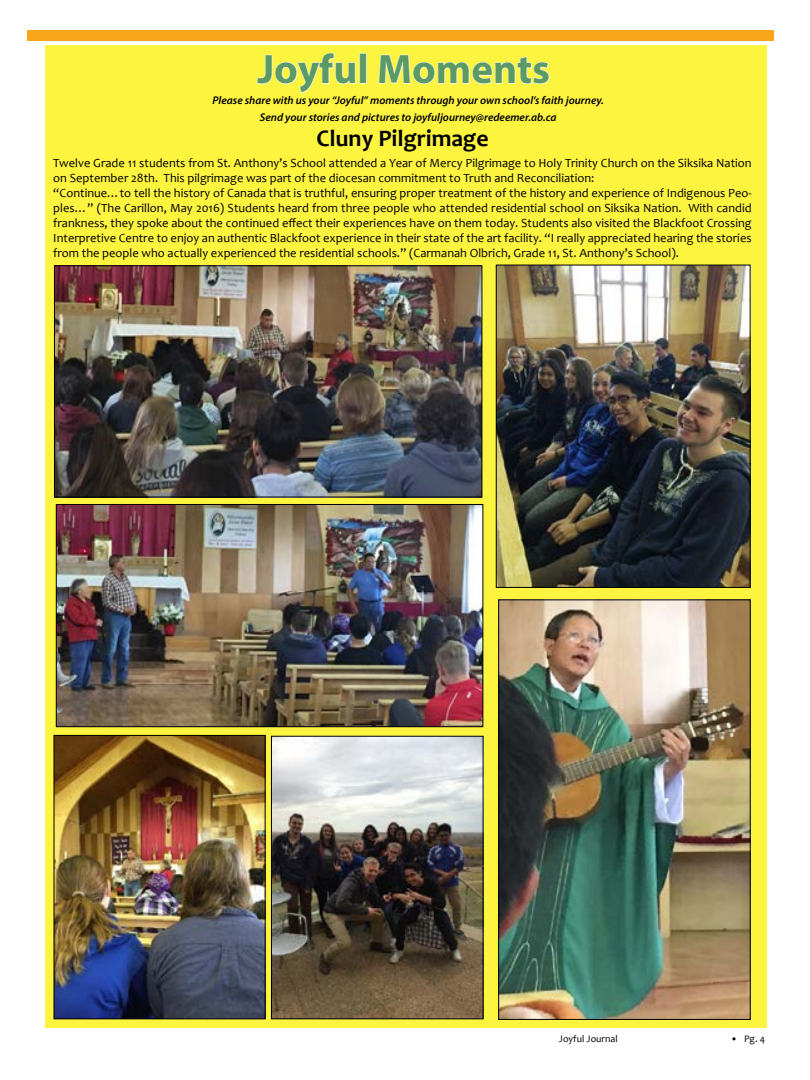
<style>
.page{position:relative;width:810px;height:1080px;background:#fff}
.page>*{position:absolute;margin:0;border:0;box-sizing:border-box;transform-origin:0 0}
.t1{font:700 41.25px "Myriad Pro";color:#5b9965}
.t2{font:700 23.75px "Candara";color:#000}
.t3{font:12.5px/15px "Candara";color:#000}
.t4{font:italic 600 11.25px/16.2px "Myriad Pro";color:#000;text-align:center}
.t5{font:10px "Candara";color:#000}
</style>
<div class="page">
<div style="left:27px;top:31px;width:747px;height:10px;background:#faa61a"></div>
<div style="left:45px;top:45px;width:722px;height:983px;background:#fdf43f"></div>
<svg style="left:256px;top:52px;width:100px;height:41px"></svg>
<div style="left:359px;top:53px;width:8px;height:31px;border:1px solid #fff"></div>
<svg style="left:378px;top:54px;width:172px;height:31px"></svg>
<img style="left:500px;top:601px;width:249px;height:417px">
<div style="left:498px;top:599px;width:253px;height:421px;border:1px solid #000"></div>
<img style="left:56px;top:267px;width:424px;height:229px">
<div style="left:54px;top:265px;width:428px;height:233px;border:1px solid #000"></div>
<img style="left:58px;top:506px;width:423px;height:219px">
<div style="left:56px;top:504px;width:427px;height:223px;border:1px solid #000"></div>
<img style="left:273px;top:738px;width:209px;height:279px">
<div style="left:271px;top:736px;width:213px;height:283px;border:1px solid #000"></div>
<img style="left:56px;top:737px;width:208px;height:280px">
<div style="left:54px;top:735px;width:212px;height:284px;border:1px solid #000"></div>
<img style="left:498px;top:267px;width:251px;height:319px">
<div style="left:496px;top:265px;width:255px;height:323px;border:1px solid #000"></div>
<h1 class="t1" style="left:257px;top:42px;width:294px">Joyful Moments</h1>
<h2 class="t2" style="left:317px;top:124px;width:173px">Cluny Pilgrimage</h2>
<p class="t3" style="left:53px;top:155px;width:700px">Twelve Grade 11 students from St. Anthony’s School attended a Year of Mercy Pilgrimage to Holy Trinity Church on the Siksika Nation on September 28th. This pilgrimage was part of the diocesan commitment to Truth and Reconciliation:<br>“Continue…to tell the history of Canada that is truthful, ensuring proper treatment of the history and experience of Indigenous Peo&shy;ples…” (The Carillon, May 2016) Students heard from three people who attended residential school on Siksika Nation. With candid frankness, they spoke about the continued effect their experiences have on them today. Students also visited the Blackfoot Crossing Interpretive Centre to enjoy an authentic Blackfoot experience in their state of the art facility. “I really appreciated hearing the stories from the people who actually experienced the residential schools.” (Carmanah Olbrich, Grade 11, St. Anthony’s School).</p>
<p class="t4" style="left:213px;top:92px;width:393px">Please share with us your “Joyful” moments through your own school’s faith journey.<br>Send your stories and pictures to joyfuljourney@redeemer.ab.ca</p>
<p class="t5" style="left:559px;top:1033px;width:60px">Joyful Journal</p>
<p class="t5" style="left:731px;top:1033px;width:36px">• Pg. 4</p>
</div>
